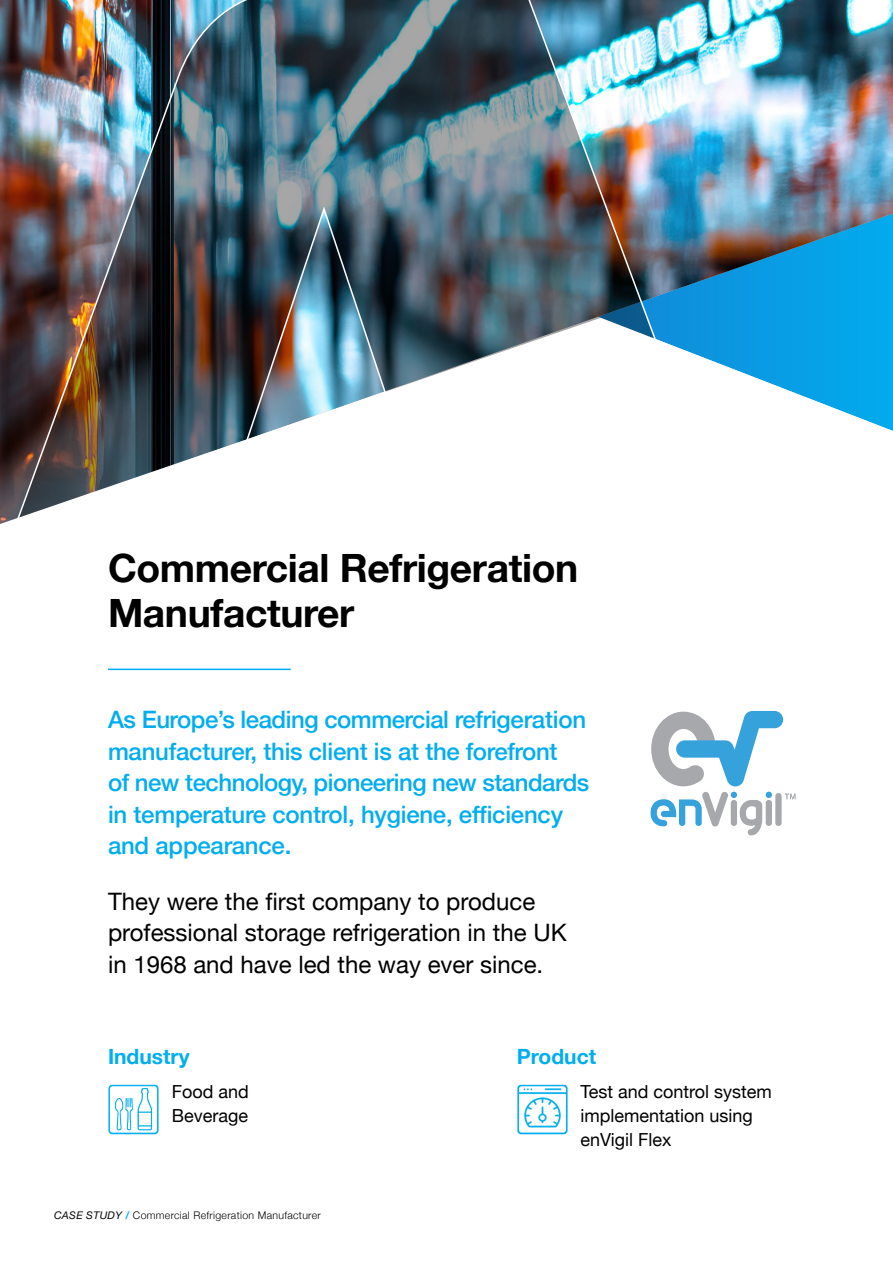
<style>
.page{position:relative;width:893px;height:1263px;background:#fff}
.page>*{position:absolute;margin:0;border:0;box-sizing:border-box;transform-origin:0 0}
.t1{font:700 39px/45px "Helvetica Neue";letter-spacing:-.01em;color:#000}
.t2{font:500 24px/31.5px "Helvetica Neue";letter-spacing:-.01em;color:#00aeef}
.t3{font:24px/31.5px "Helvetica Neue";color:#000}
.t4{font:700 21px "Helvetica Neue";color:#00aeef}
.t5{font:18px/24px "Helvetica Neue";color:#000}
.t6{font:300 10.5px "Helvetica Neue";letter-spacing:.03em;color:#000}
.s1{font-weight:400;font-style:italic}
.s2{font-weight:700;font-style:italic;color:#00aeef}
</style>
<div class="page">
<img style="left:0;top:0;width:893px;height:318px">
<svg style="left:0;top:318px;width:893px;height:353px"></svg>
<img style="left:517px;top:1084px;width:51px;height:51px">
<img style="left:108px;top:1084px;width:51px;height:51px">
<hr style="left:108px;top:669px;width:183px;height:1px;background:#00aeef">
<div style="left:607px;top:656px;width:232px;height:234px;background:#fff"></div>
<svg style="left:651px;top:711px;width:144px;height:124px"></svg>
<h1 class="t1" style="left:108px;top:547px;width:472px">Commercial Refrigeration<br>Manufacturer</h1>
<p class="t2" style="left:108px;top:702px;width:483px">As Europe’s leading commercial refrigeration manufacturer, this client is at the forefront<br>of new technology, pioneering new standards in temperature control, hygiene, efficiency and appearance.</p>
<p class="t3" style="left:108px;top:887px;width:460px">They were the first company to produce professional storage refrigeration in the UK in 1968 and have led the way ever since.</p>
<p class="t4" style="left:108px;top:1040px;width:83px">Industry</p>
<p class="t4" style="left:517px;top:1040px;width:81px">Product</p>
<p class="t5" style="left:172px;top:1081px;width:79px">Food and<br>Beverage</p>
<p class="t5" style="left:581px;top:1081px;width:193px">Test and control system implementation using enVigil Flex</p>
<p class="t6" style="left:54px;top:1207px;width:268px"><span class="s1">CASE STUDY</span> <span class="s2">/</span> Commercial Refrigeration Manufacturer</p>
</div>
